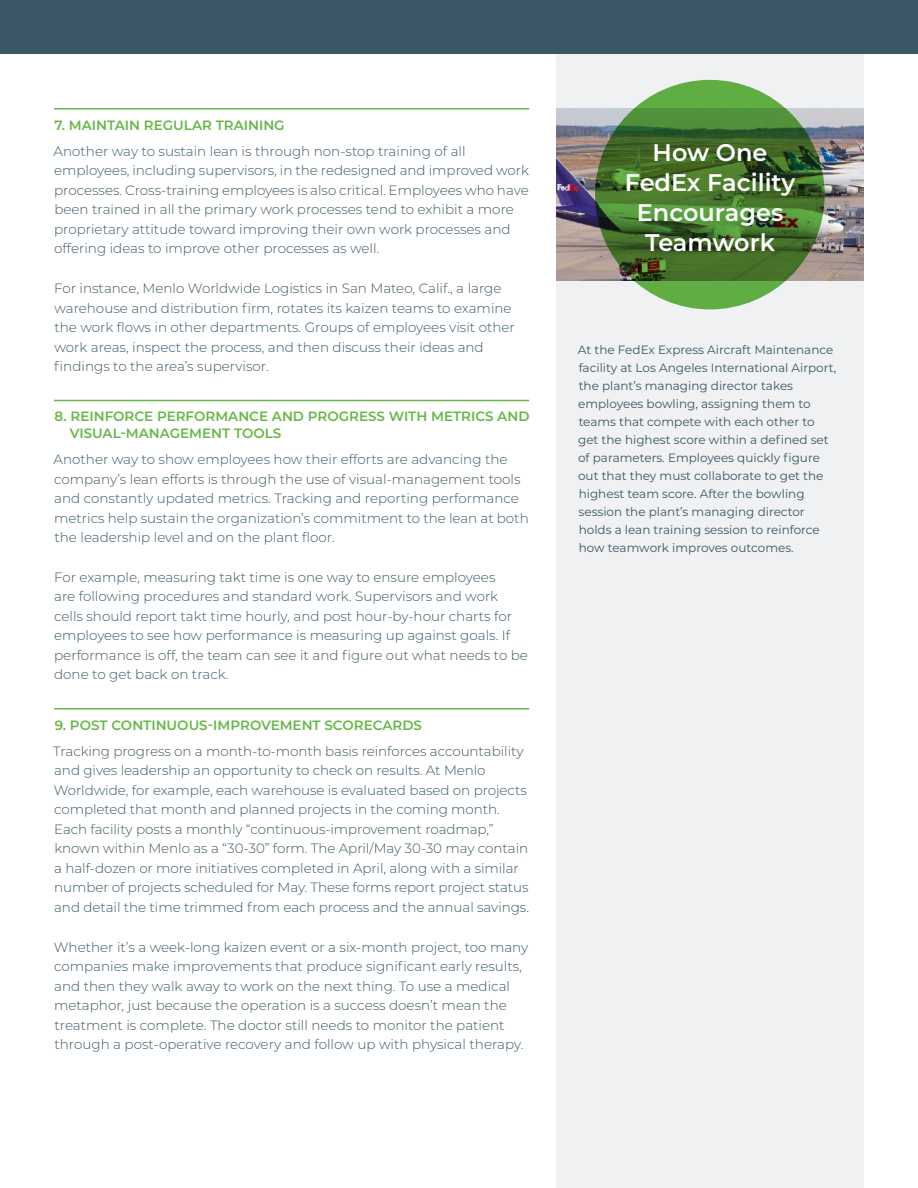
<style>
.page{position:relative;width:918px;height:1188px;background:#fff}
.page>*{position:absolute;margin:0;border:0;box-sizing:border-box;transform-origin:0 0}
.t1{font:600 24px/30px "Montserrat";color:#fff;text-align:center}
.t2{font:300 13.5px/19.5px "Montserrat";color:#3b5765}
.t3{font:600 13.5px/16.5px "Montserrat";color:#67b748}
.t4{font:12px/18px "Montserrat";color:#3b5765}
</style>
<div class="page">
<div style="left:0;top:0;width:918px;height:54px;background:#3b5765"></div>
<div style="left:556px;top:36px;width:308px;height:1152px;background:#eff1f2"></div>
<img style="left:556px;top:109px;width:308px;height:171px">
<svg style="left:595px;top:80px;width:230px;height:229px;background:#46762e"></svg>
<hr style="left:54px;top:108px;width:475px;height:2px;background:#67b748">
<hr style="left:54px;top:400px;width:475px;height:1px;background:#67b748">
<hr style="left:54px;top:708px;width:475px;height:2px;background:#67b748">
<p class="t3" style="left:54px;top:116px;width:232px">7. MAINTAIN REGULAR TRAINING</p>
<p class="t2" style="left:54px;top:141px;width:477px">Another way to sustain lean is through non-stop training of all employees, including supervisors, in the redesigned and improved work processes. Cross-training employees is also critical. Employees who have been trained in all the primary work processes tend to exhibit a more proprietary attitude toward improving their own work processes and offering ideas to improve other processes as well.</p>
<p class="t2" style="left:54px;top:278px;width:462px">For instance, Menlo Worldwide Logistics in San Mateo, Calif., a large warehouse and distribution firm, rotates its kaizen teams to examine the work flows in other departments. Groups of employees visit other work areas, inspect the process, and then discuss their ideas and findings to the area’s supervisor.</p>
<p class="t3" style="left:70px;top:408px;width:461px;text-indent:-15px">8. REINFORCE PERFORMANCE AND PROGRESS WITH METRICS AND<br>VISUAL-MANAGEMENT TOOLS</p>
<p class="t2" style="left:54px;top:449px;width:477px">Another way to show employees how their efforts are advancing the company’s lean efforts is through the use of visual-management tools and constantly updated metrics. Tracking and reporting performance metrics help sustain the organization’s commitment to the lean at both the leadership level and on the plant floor.</p>
<p class="t2" style="left:54px;top:567px;width:475px">For example, measuring takt time is one way to ensure employees<br>are following procedures and standard work. Supervisors and work cells should report takt time hourly, and post hour-by-hour charts for employees to see how performance is measuring up against goals. If performance is off, the team can see it and figure out what needs to be done to get back on track.</p>
<p class="t3" style="left:55px;top:716px;width:369px">9. POST CONTINUOUS-IMPROVEMENT SCORECARDS</p>
<p class="t2" style="left:53px;top:741px;width:477px">Tracking progress on a month-to-month basis reinforces accountability and gives leadership an opportunity to check on results. At Menlo Worldwide, for example, each warehouse is evaluated based on projects completed that month and planned projects in the coming month.<br>Each facility posts a monthly “continuous-improvement roadmap,” known within Menlo as a “30-30” form. The April/May 30-30 may contain a half-dozen or more initiatives completed in April, along with a similar number of projects scheduled for May. These forms report project status and detail the time trimmed from each process and the annual savings.</p>
<p class="t2" style="left:54px;top:937px;width:476px">Whether it’s a week-long kaizen event or a six-month project, too many companies make improvements that produce significant early results, and then they walk away to work on the next thing. To use a medical metaphor, just because the operation is a success doesn’t mean the treatment is complete. The doctor still needs to monitor the patient through a post-operative recovery and follow up with physical therapy.</p>
<h1 class="t1" style="left:625px;top:137px;width:172px">How One<br>FedEx Facility<br>Encourages<br>Teamwork</h1>
<p class="t4" style="left:578px;top:340px;width:260px">At the FedEx Express Aircraft Maintenance facility at Los Angeles International Airport, the plant’s managing director takes employees bowling, assigning them to teams that compete with each other to get the highest score within a defined set of parameters. Employees quickly figure out that they must collaborate to get the highest team score. After the bowling session the plant’s managing director holds a lean training session to reinforce how teamwork improves outcomes.</p>
</div>
